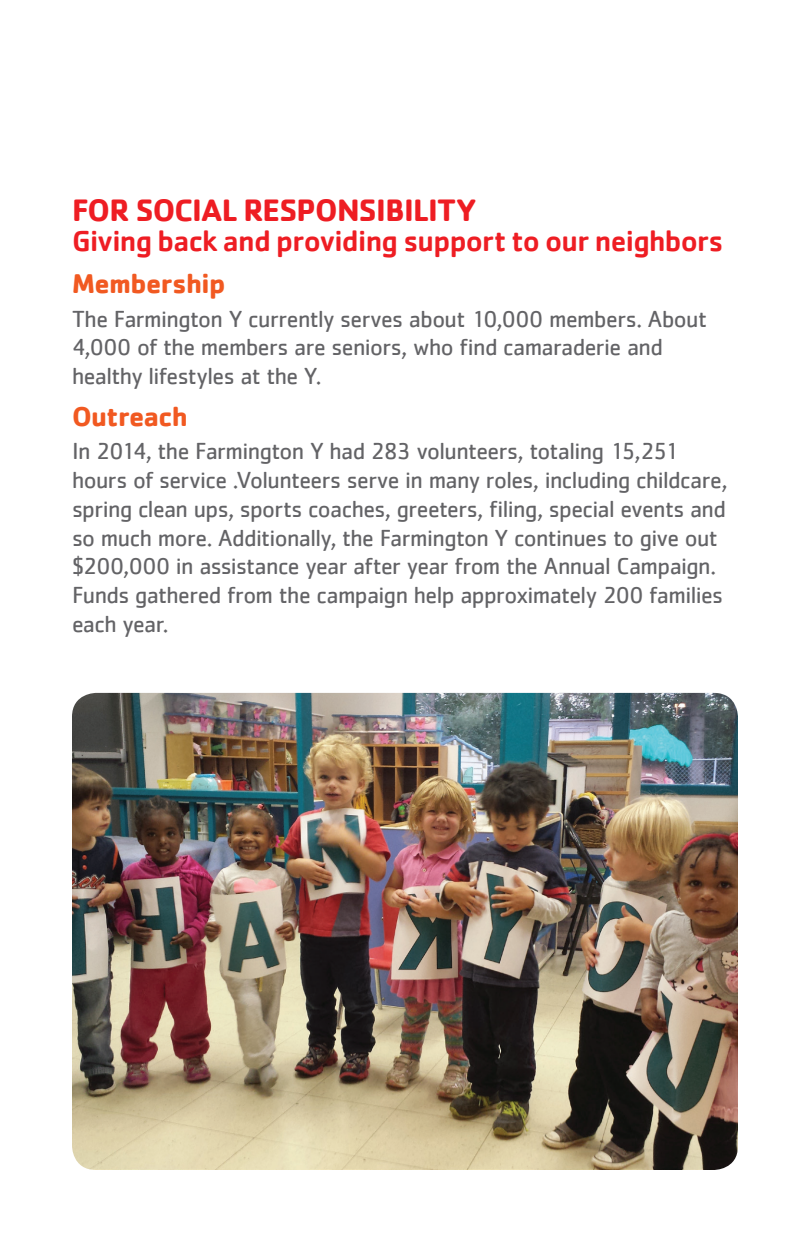
<style>
.page{position:relative;width:810px;height:1242px;background:#fff}
.page>*{position:absolute;margin:0;border:0;box-sizing:border-box;transform-origin:0 0}
.t1{font:700 32px "Cachet";letter-spacing:-.025em;color:#ee1d23}
.t2{font:500 30px "Cachet";letter-spacing:-.025em;color:#ee1d23}
.t3{font:700 28px "Cachet";letter-spacing:-.02em;color:#f15921}
.t4{font:24px/28.8px "Cachet";letter-spacing:-.025em;color:#636366}
</style>
<div class="page">
<img style="left:72px;top:693px;width:666px;height:477px">
<h1 class="t1" style="left:72px;top:190px;width:406px">FOR SOCIAL RESPONSIBILITY</h1>
<p class="t2" style="left:72px;top:223px;width:653px">Giving back and providing support to our neighbors</p>
<p class="t3" style="left:72px;top:265px;width:155px">Membership</p>
<p class="t4" style="left:72px;top:304px;width:636px">The Farmington Y currently serves about 10,000 members. About<br>4,000 of the members are seniors, who find camaraderie and healthy lifestyles at the Y.</p>
<p class="t3" style="left:72px;top:398px;width:117px">Outreach</p>
<p class="t4" style="left:72px;top:436px;width:657px">In 2014, the Farmington Y had 283 volunteers, totaling 15,251 hours of service .Volunteers serve in many roles, including childcare, spring clean ups, sports coaches, greeters, filing, special events and so much more. Additionally, the Farmington Y continues to give out $200,000 in assistance year after year from the Annual Campaign.<br>Funds gathered from the campaign help approximately 200 families each year.</p>
</div>
